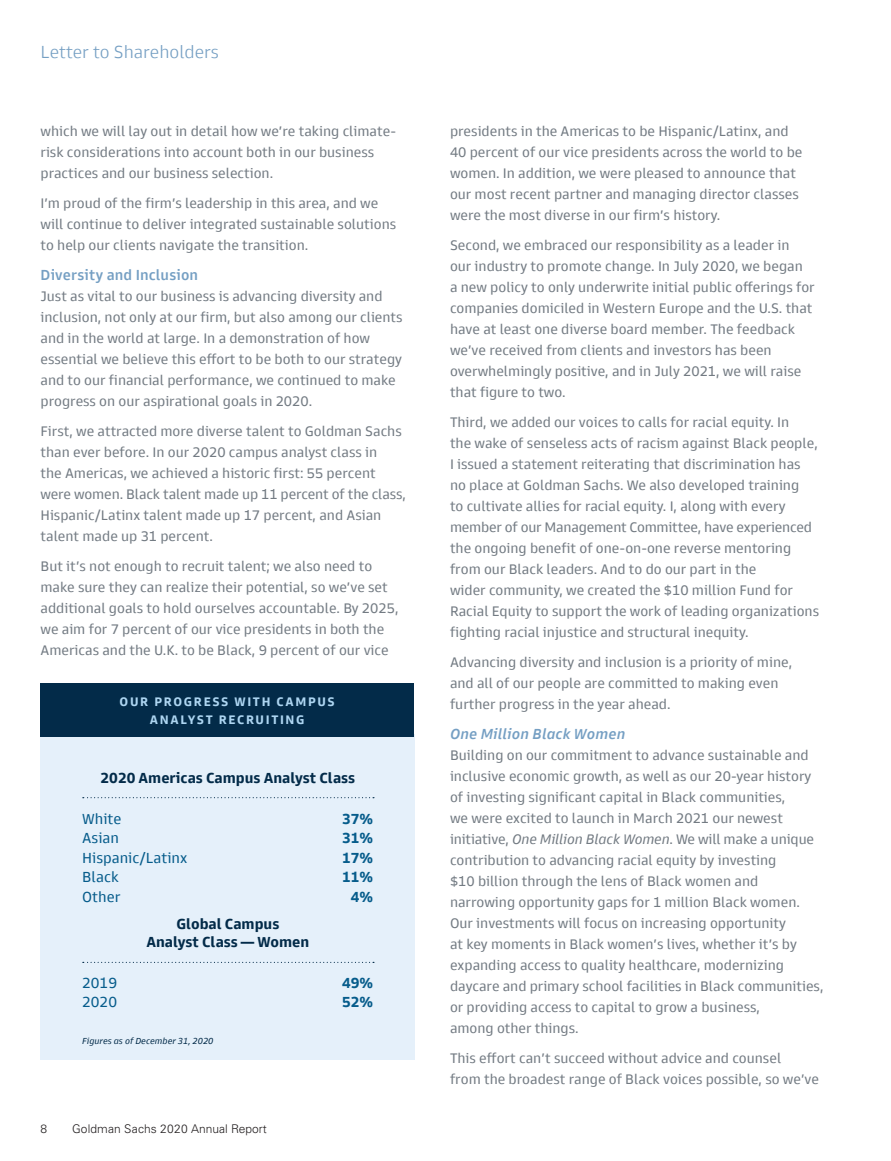
<style>
.page{position:relative;width:891px;height:1161px;background:#fff}
.page>*{position:absolute;margin:0;border:0;box-sizing:border-box;transform-origin:0 0}
.Main_Header{font:300 18px "Goldman Sans";color:#759fc3}
.t1{font:700 15px/18px "Goldman Sans";color:#032b49;text-align:center}
.t2{font:15px "Goldman Sans";color:#065c8b}
.sub2{font:500 15px "Goldman Sans";letter-spacing:.01em;color:#759fc3}
.sub2-2{font:italic 500 15px "Goldman Sans";letter-spacing:.01em;color:#759fc3}
.t3{font:700 15px "Goldman Sans";color:#065c8b}
.body_no_indent_Goldm{font:14.25px/21px "Goldman Sans";color:#737b83}
.t4{font:700 12.75px/18px "Goldman Sans";letter-spacing:.13em;color:#add5f1;text-align:center}
.Footer__Left{font:300 12px "Univers LT Std";letter-spacing:.005em;color:#231f20}
.t5{font:italic 9px "Goldman Sans";color:#032b49}
.s1{font-style:italic}
</style>
<div class="page">
<div style="left:40px;top:734px;width:375px;height:325px;background:#e5f0fa"></div>
<svg style="left:83px;top:962px;width:291px;height:1px"></svg>
<svg style="left:83px;top:797px;width:291px;height:1px"></svg>
<div style="left:40px;top:683px;width:374px;height:54px;background:#032b49"></div>
<p class="Main_Header" style="left:40px;top:41px;width:180px">Letter to Shareholders</p>
<p class="body_no_indent_Goldm" style="left:40px;top:121px;width:357px">which we will lay out in detail how we’re taking climate&shy;risk considerations into account both in our business practices and our business selection.</p>
<p class="body_no_indent_Goldm" style="left:40px;top:193px;width:357px">I’m proud of the firm’s leadership in this area, and we will continue to deliver integrated sustainable solutions to help our clients navigate the transition.</p>
<p class="sub2" style="left:40px;top:265px;width:159px">Diversity and Inclusion</p>
<p class="body_no_indent_Goldm" style="left:40px;top:286px;width:364px">Just as vital to our business is advancing diversity and inclusion, not only at our firm, but also among our clients and in the world at large. In a demonstration of how essential we believe this effort to be both to our strategy and to our financial performance, we continued to make progress on our aspirational goals in 2020.</p>
<p class="body_no_indent_Goldm" style="left:40px;top:421px;width:367px">First, we attracted more diverse talent to Goldman Sachs than ever before. In our 2020 campus analyst class in<br>the Americas, we achieved a historic first: 55 percent were women. Black talent made up 11 percent of the class, Hispanic/Latinx talent made up 17 percent, and Asian talent made up 31 percent.</p>
<p class="body_no_indent_Goldm" style="left:40px;top:556px;width:360px">But it’s not enough to recruit talent; we also need to make sure they can realize their potential, so we’ve set additional goals to hold ourselves accountable. By 2025, we aim for 7 percent of our vice presidents in both the Americas and the U.K. to be Black, 9 percent of our vice</p>
<p class="t4" style="left:120px;top:692px;width:217px">OUR PROGRESS WITH CAMPUS<br>ANALYST RECRUITING</p>
<p class="t1" style="left:101px;top:769px;width:256px">2020 Americas Campus Analyst Class</p>
<p class="t2" style="left:82px;top:809px;width:41px">White</p>
<p class="t3" style="left:342px;top:809px;width:33px">37%</p>
<p class="t2" style="left:82px;top:829px;width:38px">Asian</p>
<p class="t3" style="left:342px;top:829px;width:33px">31%</p>
<p class="t2" style="left:82px;top:848px;width:107px">Hispanic/Latinx</p>
<p class="t3" style="left:342px;top:848px;width:33px">17%</p>
<p class="t2" style="left:82px;top:868px;width:38px">Black</p>
<p class="t3" style="left:342px;top:868px;width:33px">11%</p>
<p class="t2" style="left:82px;top:887px;width:40px">Other</p>
<p class="t3" style="left:351px;top:887px;width:24px">4%</p>
<p class="t1" style="left:146px;top:915px;width:164px">Global Campus<br>Analyst Class — Women</p>
<p class="t2" style="left:82px;top:974px;width:36px">2019</p>
<p class="t3" style="left:342px;top:973px;width:33px">49%</p>
<p class="t2" style="left:82px;top:993px;width:36px">2020</p>
<p class="t3" style="left:342px;top:993px;width:33px">52%</p>
<p class="t5" style="left:82px;top:1036px;width:133px">Figures as of December 31, 2020</p>
<p class="Footer__Left" style="left:40px;top:1122px;width:8px">8</p>
<p class="Footer__Left" style="left:72px;top:1122px;width:196px">Goldman Sachs 2020 Annual Report</p>
<p class="body_no_indent_Goldm" style="left:450px;top:121px;width:354px">presidents in the Americas to be Hispanic/Latinx, and 40 percent of our vice presidents across the world to be women. In addition, we were pleased to announce that our most recent partner and managing director classes were the most diverse in our firm’s history.</p>
<p class="body_no_indent_Goldm" style="left:450px;top:235px;width:366px">Second, we embraced our responsibility as a leader in<br>our industry to promote change. In July 2020, we began<br>a new policy to only underwrite initial public offerings for companies domiciled in Western Europe and the U.S. that have at least one diverse board member. The feedback we’ve received from clients and investors has been overwhelmingly positive, and in July 2021, we will raise that figure to two.</p>
<p class="body_no_indent_Goldm" style="left:450px;top:412px;width:371px">Third, we added our voices to calls for racial equity. In<br>the wake of senseless acts of racism against Black people, I issued a statement reiterating that discrimination has no place at Goldman Sachs. We also developed training<br>to cultivate allies for racial equity. I, along with every member of our Management Committee, have experienced the ongoing benefit of one-on-one reverse mentoring from our Black leaders. And to do our part in the<br>wider community, we created the $10 million Fund for Racial Equity to support the work of leading organizations fighting racial injustice and structural inequity.</p>
<p class="body_no_indent_Goldm" style="left:450px;top:652px;width:344px">Advancing diversity and inclusion is a priority of mine, and all of our people are committed to making even further progress in the year ahead.</p>
<p class="sub2-2" style="left:450px;top:724px;width:177px">One Million Black Women</p>
<p class="body_no_indent_Goldm" style="left:450px;top:745px;width:375px">Building on our commitment to advance sustainable and inclusive economic growth, as well as our 20-year history of investing significant capital in Black communities,<br>we were excited to launch in March 2021 our newest initiative, <span class="s1">One Million Black Women</span>. We will make a unique contribution to advancing racial equity by investing<br>$10 billion through the lens of Black women and narrowing opportunity gaps for 1 million Black women.<br>Our investments will focus on increasing opportunity<br>at key moments in Black women’s lives, whether it’s by expanding access to quality healthcare, modernizing daycare and primary school facilities in Black communities, or providing access to capital to grow a business,<br>among other things.</p>
<p class="body_no_indent_Goldm" style="left:450px;top:1048px;width:371px">This effort can’t succeed without advice and counsel<br>from the broadest range of Black voices possible, so we’ve</p>
</div>
